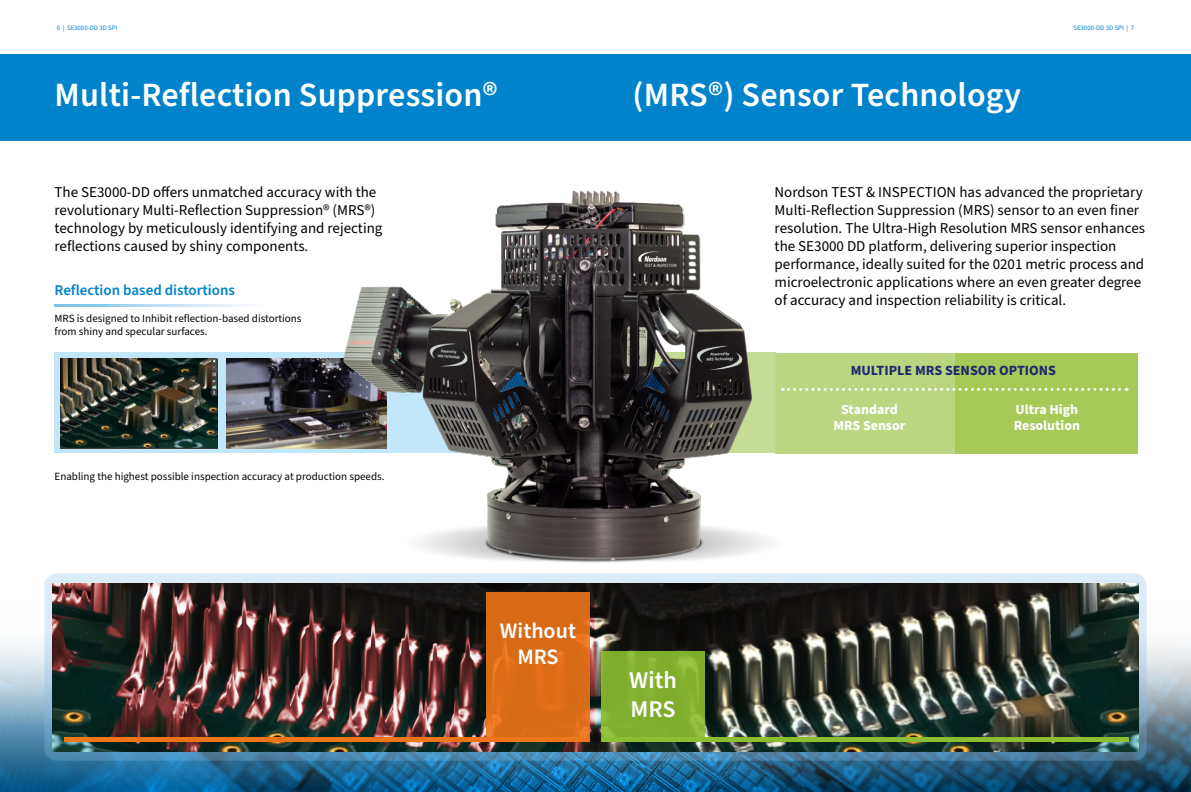
<style>
.page{position:relative;width:1191px;height:792px;background:#fff}
.page>*{position:absolute;margin:0;border:0;box-sizing:border-box;transform-origin:0 0}
.t1{font:600 34px "Source Sans Pro";letter-spacing:.005em;color:#fff}
.t2{font:600 24px/28.8px "Source Sans Pro";color:#fff}
.t3{font:600 22px/26.4px "Source Sans Pro";color:#fff;text-align:center}
.t4{font:15px/18px "Source Sans Pro";color:#000}
.t5{font:600 15px "Source Sans Pro";color:#0083ca}
.t6{font:700 14.1px "Source Sans Pro";color:#21286e}
.t7{font:700 13.8px/16.6px "Source Sans Pro";color:#fff;text-align:center}
.t8{font:11px/13.2px "Source Sans Pro";color:#000}
.t9{font:6.8px "Source Sans Pro";color:#0083ca}
</style>
<div class="page">
<img style="left:0;top:727px;width:1191px;height:65px">
<svg style="left:0;top:592px;width:1191px;height:135px"></svg>
<div style="left:0;top:54px;width:1191px;height:87px;background:#0083ca"></div>
<div style="left:55px;top:353px;width:535px;height:100px;background:#bce4fa"></div>
<img style="left:227px;top:358px;width:104px;height:90px">
<svg style="left:44px;top:574px;width:1102px;height:187px;background:#80a7c1"></svg>
<img style="left:53px;top:583px;width:1085px;height:168px">
<svg style="left:601px;top:652px;width:104px;height:85px;background:#81b02f"></svg>
<svg style="left:486px;top:595px;width:104px;height:142px;background:#d96c18"></svg>
<div style="left:601px;top:737px;width:527px;height:5px;background:#8cbf30"></div>
<div style="left:65px;top:737px;width:525px;height:5px;background:#ee7518"></div>
<svg style="left:55px;top:304px;width:192px;height:3px"></svg>
<img style="left:60px;top:358px;width:158px;height:90px">
<div style="left:775px;top:353px;width:180px;height:100px;background:#bbd581"></div>
<div style="left:955px;top:353px;width:182px;height:100px;background:#a5ca57"></div>
<img style="left:331px;top:190px;width:457px;height:405px">
<svg style="left:782px;top:388px;width:345px;height:3px"></svg>
<p class="t9" style="left:57px;top:23px;width:62px">6 | SE3000-DD 3D SPI</p>
<p class="t9" style="left:1073px;top:23px;width:62px">SE3000-DD 3D SPI | 7</p>
<h1 class="t1" style="left:55px;top:72px;width:445px">Multi-Reflection Suppression®</h1>
<p class="t4" style="left:55px;top:183px;width:329px">The SE3000-DD offers unmatched accuracy with the revolutionary Multi-Reflection Suppression® (MRS®) technology by meticulously identifying and rejecting reflections caused by shiny components.</p>
<p class="t5" style="left:55px;top:280px;width:182px">Reflection based distortions</p>
<p class="t8" style="left:55px;top:312px;width:248px">MRS is designed to Inhibit reflection-based distortions from shiny and specular surfaces.</p>
<p class="t8" style="left:55px;top:470px;width:331px">Enabling the highest possible inspection accuracy at production speeds.</p>
<h1 class="t1" style="left:632px;top:72px;width:390px">(MRS®) Sensor Technology</h1>
<p class="t4" style="left:774px;top:183px;width:372px">Nordson TEST &amp; INSPECTION has advanced the proprietary Multi-Reflection Suppression (MRS) sensor to an even finer resolution. The Ultra-High Resolution MRS sensor enhances the SE3000 DD platform, delivering superior inspection performance, ideally suited for the 0201 metric process and microelectronic applications where an even greater degree of accuracy and inspection reliability is critical.</p>
<p class="t6" style="left:850px;top:360px;width:207px">MULTIPLE MRS SENSOR OPTIONS</p>
<p class="t7" style="left:833px;top:401px;width:73px">Standard<br>MRS Sensor</p>
<p class="t7" style="left:1013px;top:401px;width:68px;text-align:left">Ultra High<br>Resolution</p>
<h3 class="t3" style="left:500px;top:618px;width:78px">Without<br>MRS</h3>
<h2 class="t2" style="left:629px;top:667px;width:49px">With<br>MRS</h2>
</div>
